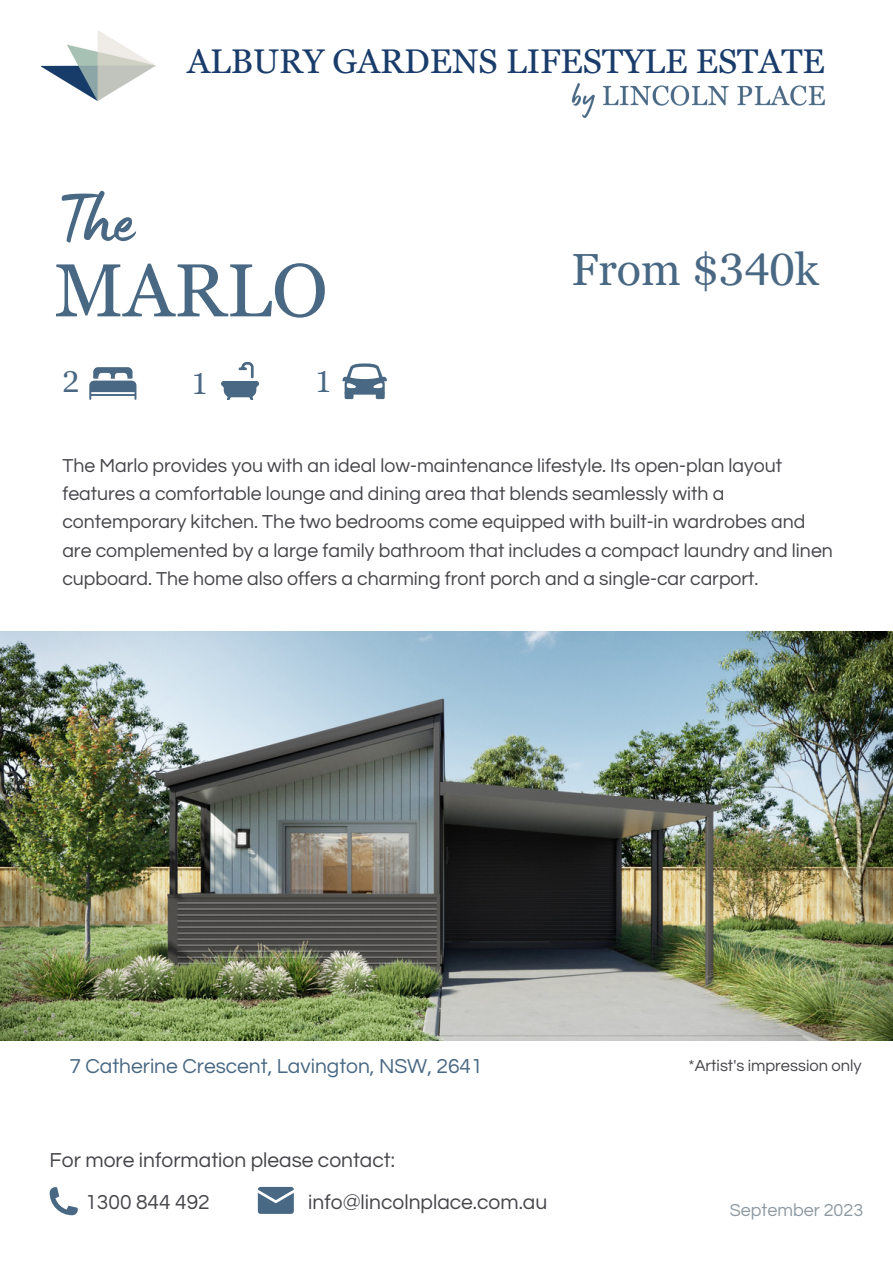
<style>
.page{position:relative;width:893px;height:1264px;background:#fff}
.page>*{position:absolute;margin:0;border:0;box-sizing:border-box;transform-origin:0 0}
.t1{font:75px "Georgia Pro";color:#496883}
.t2{font:72px "Lumios Marker";color:#496883}
.t3{font:45px "Georgia Pro";color:#496883}
.t4{font:34.2px "Georgia Pro";color:#193c6a}
.t5{font:30px "Georgia Pro";color:#496883}
.t6{font:21px "Questrial";color:#46454a}
.t7{font:21px "Questrial";color:#496883}
.t8{font:19.5px/28px "Questrial";color:#46454a}
.t9{font:18px "Questrial";color:#8e99a2}
.t10{font:16.5px "Questrial";color:#46454a}
</style>
<div class="page">
<img style="left:0;top:631px;width:892px;height:409px">
<img style="left:42px;top:31px;width:114px;height:70px">
<img style="left:571px;top:83px;width:254px;height:36px">
<svg style="left:50px;top:1187px;width:28px;height:28px"></svg>
<svg style="left:258px;top:1186px;width:36px;height:27px"></svg>
<svg style="left:89px;top:367px;width:47px;height:33px"></svg>
<svg style="left:221px;top:362px;width:38px;height:38px"></svg>
<svg style="left:342px;top:363px;width:45px;height:36px"></svg>
<p class="t2" style="left:54px;top:196px;width:80px">The</p>
<p class="t4" style="left:187px;top:42px;width:639px">ALBURY GARDENS LIFESTYLE ESTATE</p>
<p class="t1" style="left:54px;top:248px;width:275px">MARLO</p>
<p class="t5" style="left:62px;top:364px;width:18px">2</p>
<p class="t5" style="left:192px;top:366px;width:18px">1</p>
<p class="t5" style="left:315px;top:364px;width:18px">1</p>
<p class="t3" style="left:571px;top:244px;width:249px">From $340k</p>
<p class="t8" style="left:62px;top:452px;width:772px">The Marlo provides you with an ideal low-maintenance lifestyle. Its open-plan layout features a comfortable lounge and dining area that blends seamlessly with a contemporary kitchen. The two bedrooms come equipped with built-in wardrobes and are complemented by a large family bathroom that includes a compact laundry and linen cupboard. The home also offers a charming front porch and a single-car carport.</p>
<p class="t7" style="left:69px;top:1056px;width:414px">7 Catherine Crescent, Lavington, NSW, 2641</p>
<p class="t10" style="left:688px;top:1057px;width:175px">*Artist's impression only</p>
<p class="t6" style="left:50px;top:1150px;width:347px">For more information please contact:</p>
<p class="t6" style="left:85px;top:1191px;width:126px">1300 844 492</p>
<p class="t6" style="left:308px;top:1191px;width:240px">info@lincolnplace.com.au</p>
<p class="t9" style="left:729px;top:1200px;width:135px">September 2023</p>
</div>
